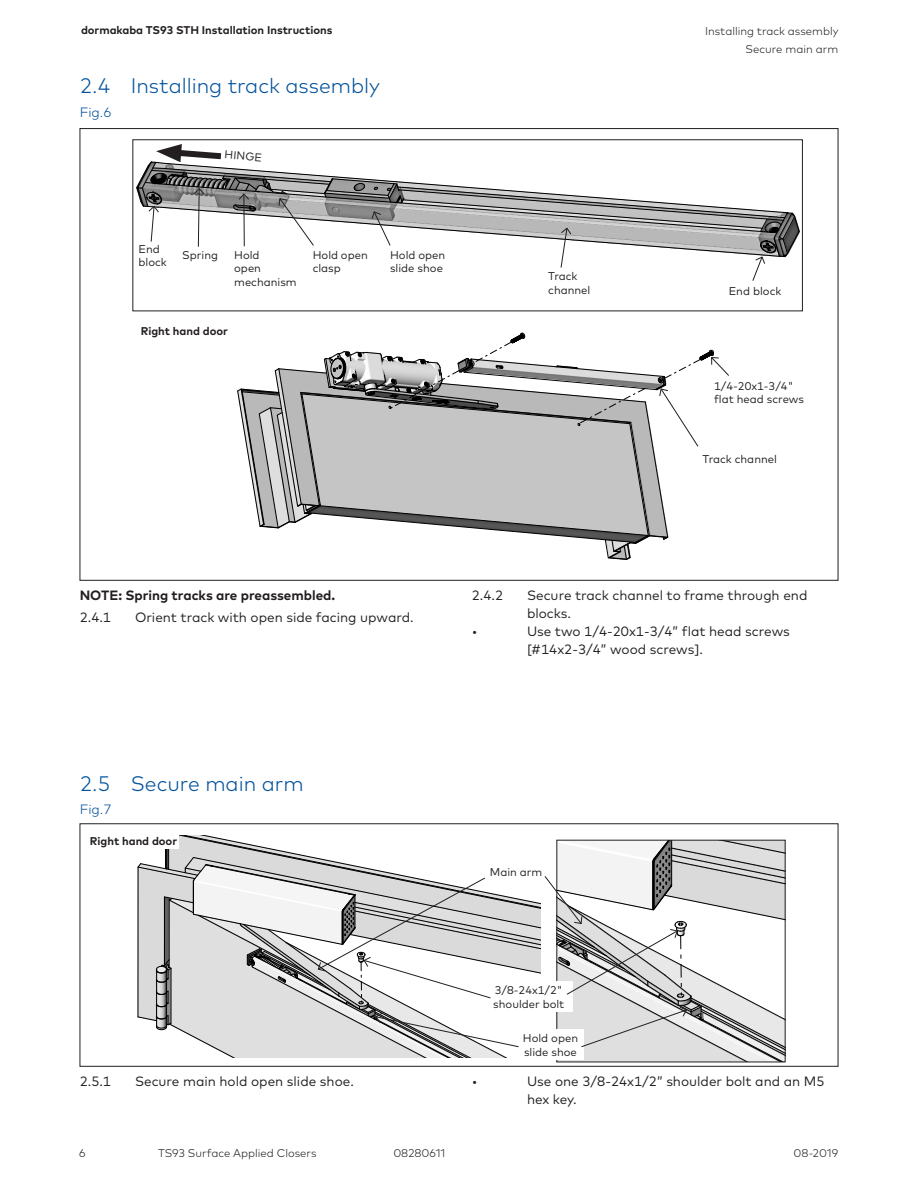
<style>
.page{position:relative;width:918px;height:1188px;background:#fff}
.page>*{position:absolute;margin:0;border:0;box-sizing:border-box;transform-origin:0 0}
.t1{font:300 21px "Mark Pro";color:#01519b}
.t2{font:13.5px/18px "Mark Pro";color:#231f20}
.Body_Text_9pt_12pt_R{font:700 13.5px "Mark Pro";color:#231f20}
.t3{font:300 13.5px "Mark Pro";color:#01519b}
.Body_Text_7_5pt_9pt{font:11.25px/13.5px "Mark Pro";color:#231f20}
.t4{font:300 11.25px/18px "Mark Pro";color:#231f20;text-align:right}
.Body_Text_7_5pt_9pt-2{font:700 11.25px "Mark Pro";color:#231f20}
.t5{font:4.65px "Txt";color:#000;scale:.62 1}
</style>
<div class="page">
<div style="left:80px;top:824px;width:758px;height:243px;border:1px solid #231f20"></div>
<svg style="left:136px;top:144px;width:664px;height:137px"></svg>
<svg style="left:237px;top:333px;width:492px;height:227px"></svg>
<svg style="left:138px;top:836px;width:647px;height:226px"></svg>
<p class="Body_Text_7_5pt_9pt-2" style="left:81px;top:21px;width:253px">dormakaba TS93 STH Installation Instructions</p>
<p class="t1" style="left:80px;top:70px;width:302px">2.4 Installing track assembly</p>
<p class="t3" style="left:80px;top:102px;width:33px">Fig.6</p>
<p class="Body_Text_7_5pt_9pt" style="left:225px;top:146px;width:39px;rotate:5deg">HINGE</p>
<p class="Body_Text_7_5pt_9pt" style="left:139px;top:241px;width:30px">End block</p>
<p class="Body_Text_7_5pt_9pt" style="left:390px;top:247px;width:57px">Hold open slide shoe</p>
<p class="Body_Text_7_5pt_9pt" style="left:182px;top:247px;width:37px">Spring</p>
<p class="Body_Text_7_5pt_9pt" style="left:234px;top:247px;width:64px">Hold<br>open mechanism</p>
<p class="Body_Text_7_5pt_9pt" style="left:313px;top:247px;width:57px">Hold open clasp</p>
<p class="Body_Text_7_5pt_9pt-2" style="left:141px;top:322px;width:89px">Right hand door</p>
<p class="Body_Text_7_5pt_9pt" style="left:548px;top:269px;width:44px">Track channel</p>
<p class="t4" style="left:705px;top:21px;width:135px">Installing track assembly<br>Secure main arm</p>
<p class="Body_Text_7_5pt_9pt" style="left:729px;top:283px;width:54px">End block</p>
<p class="Body_Text_7_5pt_9pt" style="left:714px;top:378px;width:92px">1/4-20x1-3/4" flat head screws</p>
<p class="Body_Text_7_5pt_9pt" style="left:703px;top:451px;width:76px">Track channel</p>
<p class="Body_Text_9pt_12pt_R" style="left:80px;top:585px;width:257px">NOTE: Spring tracks are preassembled.</p>
<p class="t2" style="left:80px;top:608px;width:33px">2.4.1</p>
<p class="t2" style="left:135px;top:608px;width:280px">Orient track with open side facing upward.</p>
<p class="t1" style="left:80px;top:768px;width:225px">2.5 Secure main arm</p>
<p class="t3" style="left:80px;top:799px;width:33px">Fig.7</p>
<p class="Body_Text_7_5pt_9pt-2" style="left:90px;top:833px;width:89px">Right hand door</p>
<p class="t2" style="left:472px;top:585px;width:33px">2.4.2</p>
<p class="t2" style="left:527px;top:585px;width:282px">Secure track channel to frame through end blocks.</p>
<p class="t2" style="left:472px;top:621px;width:7px">•</p>
<p class="t2" style="left:527px;top:621px;width:264px">Use two 1/4-20x1-3/4” flat head screws [#14x2-3/4” wood screws].</p>
<p class="t5" style="left:733px;top:595px;width:69px">Third Angle Projection</p>
<p class="t5" style="left:780px;top:595px;width:45px">DORMA USA Inc.</p>
<p class="Body_Text_7_5pt_9pt" style="left:490px;top:865px;width:54px">Main arm</p>
<p class="Body_Text_7_5pt_9pt" style="left:493px;top:982px;width:73px">3/8-24x1/2" shoulder bolt</p>
<p class="Body_Text_7_5pt_9pt" style="left:523px;top:1031px;width:57px">Hold open slide shoe</p>
<p class="t2" style="left:80px;top:1071px;width:33px">2.5.1</p>
<p class="t2" style="left:135px;top:1071px;width:220px">Secure main hold open slide shoe.</p>
<p class="t2" style="left:472px;top:1071px;width:7px">•</p>
<p class="t2" style="left:527px;top:1071px;width:299px">Use one 3/8-24x1/2” shoulder bolt and an M5 hex key.</p>
<p class="t4" style="left:79px;top:1144px;width:8px">6</p>
<p class="t4" style="left:158px;top:1143px;width:160px">TS93 Surface Applied Closers</p>
<p class="t4" style="left:393px;top:1143px;width:54px">08280611</p>
<p class="t4" style="left:794px;top:1143px;width:46px">08-2019</p>
</div>
